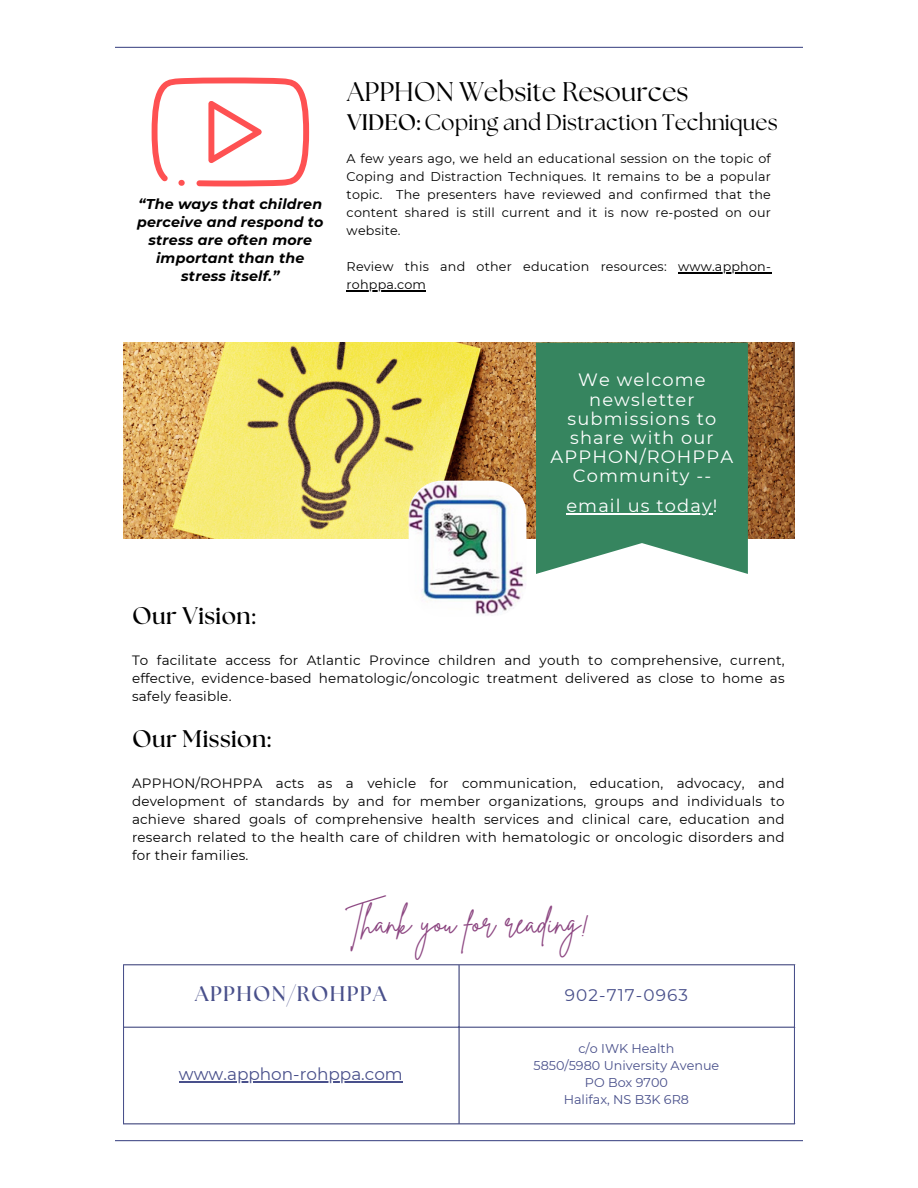
<style>
.page{position:relative;width:918px;height:1188px;background:#fff}
.page>*{position:absolute;margin:0;border:0;box-sizing:border-box;transform-origin:0 0}
.t1{font:31.35px "Brittany Signature";color:#8c4681}
.t2{font:27px "The Seasons";color:#000}
.t3{font:700 24px "The Seasons";letter-spacing:.015em;color:#000}
.t4{font:22.5px "The Seasons";color:#000}
.t5{font:700 21.15px "The Seasons";letter-spacing:.065em;color:#49508b}
.t6{font:17.85px/19.2px "Montserrat";letter-spacing:.065em;color:#fff;text-align:center}
.t7{font:16.8px "Montserrat";color:#49508b}
.t8{font:16.8px "Montserrat";letter-spacing:.065em;color:#49508b}
.t9{font:italic 700 14.25px/18px "Montserrat";letter-spacing:.015em;color:#000;text-align:center}
.t10{font:13.5px/18px "Montserrat";letter-spacing:.015em;color:#000;text-align:justify}
.t11{font:12.75px/18px "Montserrat";letter-spacing:.015em;color:#000;text-align:justify}
.t12{font:12.75px "Montserrat";color:#49508b}
.s1{font-weight:700}
</style>
<div class="page">
<hr style="left:115px;top:47px;width:688px;height:1px;background:#49508b">
<hr style="left:115px;top:1140px;width:688px;height:1px;background:#49508b">
<hr style="left:179px;top:1082px;width:224px;height:1px;background:#49508b">
<hr style="left:123px;top:965px;width:1px;height:158px;background:#49508b">
<hr style="left:458px;top:965px;width:2px;height:158px;background:#49508b">
<hr style="left:794px;top:965px;width:1px;height:158px;background:#49508b">
<hr style="left:123px;top:964px;width:672px;height:1px;background:#49508b">
<hr style="left:123px;top:1027px;width:672px;height:1px;background:#49508b">
<hr style="left:123px;top:1123px;width:672px;height:1px;background:#49508b">
<img style="left:123px;top:343px;width:672px;height:195px">
<img style="left:409px;top:481px;width:117px;height:135px;border-radius:34px">
<svg style="left:536px;top:343px;width:212px;height:231px;background:#448d6a"></svg>
<hr style="left:566px;top:514px;width:147px;height:1px;background:#fff">
<hr style="left:678px;top:272px;width:93px;height:1px;background:#000">
<hr style="left:347px;top:290px;width:79px;height:1px;background:#000">
<svg style="left:152px;top:78px;width:157px;height:108px"></svg>
<p class="t9" style="left:137px;top:195px;width:188px">“The ways that children perceive and respond to stress are often more important than the stress itself.”</p>
<p class="t2" style="left:347px;top:79px;width:343px">APPHON Website Resources</p>
<p class="t4" style="left:347px;top:112px;width:432px"><span class="s1">VIDEO:</span> Coping and Distraction Techniques</p>
<p class="t11" style="left:347px;top:150px;width:426px">A few years ago, we held an educational session on the topic of Coping and Distraction Techniques. It remains to be a popular topic. The presenters have reviewed and confirmed that the content shared is still current and it is now re-posted on our website.</p>
<p class="t11" style="left:347px;top:258px;width:322px">Review this and other education resources:</p>
<p class="t11" style="left:678px;top:258px;width:94px">www.apphon-</p>
<p class="t11" style="left:347px;top:276px;width:81px">rohppa.com</p>
<p class="t6" style="left:551px;top:370px;width:184px">We welcome newsletter submissions to share with our<br>APPHON/ROHPPA<br>Community --</p>
<h1 class="t6" style="left:566px;top:496px;width:153px">email us today!</h1>
<p class="t3" style="left:132px;top:605px;width:125px">Our Vision:</p>
<p class="t10" style="left:132px;top:651px;width:654px">To facilitate access for Atlantic Province children and youth to comprehensive, current, effective, evidence-based hematologic/oncologic treatment delivered as close to home as safely feasible.</p>
<p class="t3" style="left:132px;top:728px;width:140px">Our Mission:</p>
<p class="t10" style="left:132px;top:774px;width:654px">APPHON/ROHPPA acts as a vehicle for communication, education, advocacy, and development of standards by and for member organizations, groups and individuals to achieve shared goals of comprehensive health services and clinical care, education and research related to the health care of children with hematologic or oncologic disorders and for their families.</p>
<p class="t1" style="left:345px;top:903px;width:246px">Thank you for reading!</p>
<p class="t5" style="left:195px;top:984px;width:193px">APPHON/ROHPPA</p>
<p class="t8" style="left:565px;top:985px;width:124px">902-717-0963</p>
<p class="t7" style="left:179px;top:1064px;width:225px">www.apphon-rohppa.com</p>
<p class="t12" style="left:578px;top:1040px;width:98px">c/o IWK Health</p>
<p class="t12" style="left:533px;top:1057px;width:187px">5850/5980 University Avenue</p>
<p class="t12" style="left:585px;top:1074px;width:85px">PO Box 9700</p>
<p class="t12" style="left:564px;top:1091px;width:127px">Halifax, NS B3K 6R8</p>
</div>
